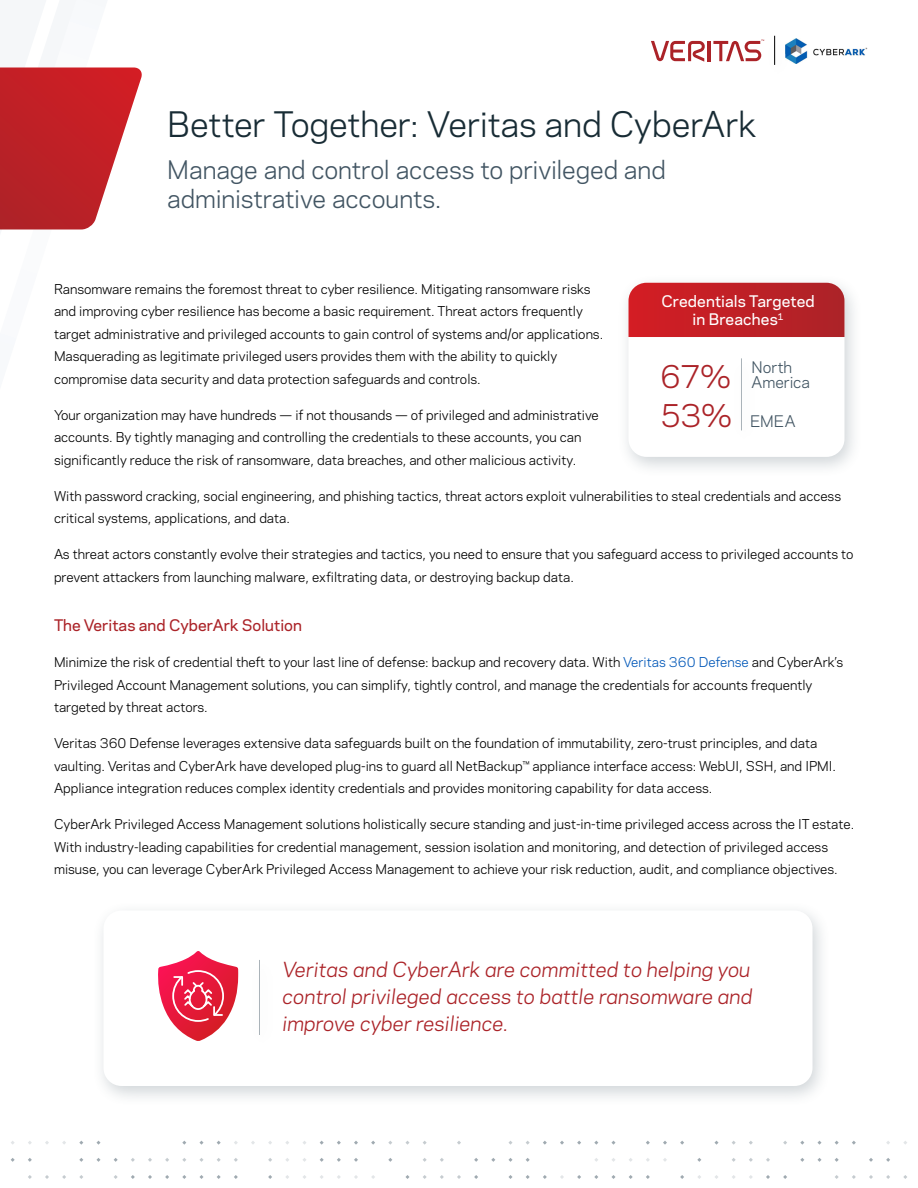
<style>
.page{position:relative;width:918px;height:1188px;background:#fff}
.page>*{position:absolute;margin:0;border:0;box-sizing:border-box;transform-origin:0 0}
.t1{font:33px "Polaris";letter-spacing:-.005em;color:#182c35}
.Call_Out_Box{font:30px "Polaris";color:#ab2328}
.t2{font:24px/28.8px "Polaris";letter-spacing:-.005em;color:#425563}
.Quote_Body{font:italic 19.5px/27px "Polaris";color:#ab2328;text-align:justify}
.Call_Out_Box-2{font:500 15px/18px "Polaris";letter-spacing:.005em;color:#fff;text-align:center}
.Paragraph_Title{font:500 15px "Polaris";color:#ab2328}
.Call_Out_Box-3{font:15px/15px "Polaris";color:#425563}
.Body_Copy{font:12.75px/22.5px "Polaris";color:#000}
.s1{color:#0057b8}
</style>
<div class="page">
<svg style="left:0;top:67px;width:142px;height:163px"></svg>
<svg style="left:783px;top:1175px;width:4px;height:4px"></svg>
<svg style="left:766px;top:1158px;width:4px;height:4px"></svg>
<svg style="left:766px;top:1175px;width:4px;height:4px"></svg>
<svg style="left:749px;top:1158px;width:4px;height:4px"></svg>
<svg style="left:714px;top:1141px;width:5px;height:4px"></svg>
<svg style="left:697px;top:1158px;width:4px;height:4px"></svg>
<svg style="left:680px;top:1141px;width:4px;height:4px"></svg>
<svg style="left:680px;top:1175px;width:4px;height:4px"></svg>
<svg style="left:663px;top:1141px;width:4px;height:4px"></svg>
<svg style="left:646px;top:1141px;width:4px;height:4px"></svg>
<svg style="left:646px;top:1175px;width:4px;height:4px"></svg>
<svg style="left:629px;top:1175px;width:4px;height:4px"></svg>
<svg style="left:611px;top:1141px;width:5px;height:4px"></svg>
<svg style="left:611px;top:1175px;width:5px;height:4px"></svg>
<svg style="left:594px;top:1175px;width:4px;height:4px"></svg>
<svg style="left:577px;top:1141px;width:4px;height:4px"></svg>
<svg style="left:577px;top:1175px;width:4px;height:4px"></svg>
<svg style="left:560px;top:1141px;width:4px;height:4px"></svg>
<svg style="left:560px;top:1175px;width:4px;height:4px"></svg>
<svg style="left:543px;top:1141px;width:4px;height:4px"></svg>
<svg style="left:543px;top:1175px;width:4px;height:4px"></svg>
<svg style="left:526px;top:1158px;width:4px;height:4px"></svg>
<svg style="left:526px;top:1175px;width:4px;height:4px"></svg>
<svg style="left:508px;top:1141px;width:5px;height:4px"></svg>
<svg style="left:508px;top:1158px;width:5px;height:4px"></svg>
<svg style="left:508px;top:1175px;width:5px;height:4px"></svg>
<svg style="left:491px;top:1158px;width:4px;height:4px"></svg>
<svg style="left:474px;top:1158px;width:4px;height:4px"></svg>
<svg style="left:474px;top:1175px;width:4px;height:4px"></svg>
<svg style="left:457px;top:1141px;width:4px;height:4px"></svg>
<svg style="left:457px;top:1175px;width:4px;height:4px"></svg>
<svg style="left:440px;top:1158px;width:4px;height:4px"></svg>
<svg style="left:440px;top:1175px;width:4px;height:4px"></svg>
<svg style="left:423px;top:1175px;width:4px;height:4px"></svg>
<svg style="left:405px;top:1141px;width:5px;height:4px"></svg>
<svg style="left:405px;top:1175px;width:5px;height:4px"></svg>
<svg style="left:388px;top:1158px;width:4px;height:4px"></svg>
<svg style="left:371px;top:1141px;width:4px;height:4px"></svg>
<svg style="left:354px;top:1141px;width:4px;height:4px"></svg>
<svg style="left:354px;top:1158px;width:4px;height:4px"></svg>
<svg style="left:354px;top:1175px;width:4px;height:4px"></svg>
<svg style="left:337px;top:1141px;width:4px;height:4px"></svg>
<svg style="left:337px;top:1158px;width:4px;height:4px"></svg>
<svg style="left:320px;top:1158px;width:4px;height:4px"></svg>
<svg style="left:268px;top:1158px;width:4px;height:4px"></svg>
<svg style="left:268px;top:1175px;width:4px;height:4px"></svg>
<svg style="left:234px;top:1158px;width:4px;height:4px"></svg>
<svg style="left:234px;top:1175px;width:4px;height:4px"></svg>
<svg style="left:217px;top:1175px;width:4px;height:4px"></svg>
<svg style="left:199px;top:1141px;width:5px;height:4px"></svg>
<svg style="left:199px;top:1158px;width:5px;height:4px"></svg>
<svg style="left:199px;top:1175px;width:5px;height:4px"></svg>
<svg style="left:182px;top:1175px;width:4px;height:4px"></svg>
<svg style="left:165px;top:1158px;width:4px;height:4px"></svg>
<svg style="left:165px;top:1175px;width:4px;height:4px"></svg>
<svg style="left:148px;top:1158px;width:4px;height:4px"></svg>
<svg style="left:148px;top:1175px;width:4px;height:4px"></svg>
<svg style="left:131px;top:1158px;width:4px;height:4px"></svg>
<svg style="left:131px;top:1175px;width:4px;height:4px"></svg>
<svg style="left:114px;top:1158px;width:4px;height:4px"></svg>
<svg style="left:114px;top:1175px;width:4px;height:4px"></svg>
<svg style="left:96px;top:1141px;width:5px;height:4px"></svg>
<svg style="left:96px;top:1158px;width:5px;height:4px"></svg>
<svg style="left:79px;top:1158px;width:4px;height:4px"></svg>
<svg style="left:79px;top:1175px;width:4px;height:4px"></svg>
<svg style="left:62px;top:1175px;width:4px;height:4px"></svg>
<svg style="left:45px;top:1175px;width:4px;height:4px"></svg>
<svg style="left:28px;top:1158px;width:4px;height:4px"></svg>
<svg style="left:28px;top:1175px;width:4px;height:4px"></svg>
<svg style="left:11px;top:1158px;width:4px;height:4px"></svg>
<svg style="left:903px;top:1175px;width:4px;height:4px"></svg>
<svg style="left:886px;top:1158px;width:4px;height:4px"></svg>
<svg style="left:886px;top:1175px;width:4px;height:4px"></svg>
<svg style="left:869px;top:1158px;width:4px;height:4px"></svg>
<svg style="left:869px;top:1175px;width:4px;height:4px"></svg>
<svg style="left:852px;top:1141px;width:4px;height:4px"></svg>
<svg style="left:852px;top:1175px;width:4px;height:4px"></svg>
<svg style="left:835px;top:1158px;width:4px;height:4px"></svg>
<svg style="left:835px;top:1175px;width:4px;height:4px"></svg>
<svg style="left:817px;top:1141px;width:5px;height:4px"></svg>
<svg style="left:817px;top:1158px;width:5px;height:4px"></svg>
<svg style="left:800px;top:1158px;width:4px;height:4px"></svg>
<hr style="left:708px;top:41px;width:3px;height:20px;background:#ab2328">
<svg style="left:651px;top:41px;width:54px;height:21px"></svg>
<svg style="left:713px;top:39px;width:49px;height:22px"></svg>
<img style="left:794px;top:38px;width:74px;height:25px">
<div style="left:762px;top:30px;width:32px;height:52px;background:#425563;opacity:.25"></div>
<svg style="left:774px;top:36px;width:1px;height:29px"></svg>
<div style="left:92px;top:901px;width:739px;height:206px;background:#425563;opacity:.25"></div>
<div style="left:104px;top:910px;width:709px;height:176px;background:#fff;border-radius:18px"></div>
<svg style="left:158px;top:951px;width:80px;height:90px"></svg>
<hr style="left:259px;top:960px;width:1px;height:75px;background:#aab3b9">
<div style="left:617px;top:273px;width:246px;height:205px;background:#425563;opacity:.25"></div>
<div style="left:628px;top:283px;width:216px;height:174px;background:#fff;border-radius:18px"></div>
<svg style="left:628px;top:283px;width:216px;height:54px;background:#c02329"></svg>
<hr style="left:741px;top:358px;width:1px;height:72px;background:#aab3b9">
<h1 class="t1" style="left:167px;top:99px;width:590px">Better Together: Veritas and CyberArk</h1>
<h3 class="t2" style="left:167px;top:154px;width:500px">Manage and control access to privileged and administrative accounts.</h3>
<p class="Body_Copy" style="left:54px;top:277px;width:551px">Ransomware remains the foremost threat to cyber resilience. Mitigating ransomware risks and improving cyber resilience has become a basic requirement. Threat actors frequently target administrative and privileged accounts to gain control of systems and/or applications.<br>Masquerading as legitimate privileged users provides them with the ability to quickly compromise data security and data protection safeguards and controls.</p>
<p class="Body_Copy" style="left:54px;top:403px;width:546px">Your organization may have hundreds — if not thousands — of privileged and administrative accounts. By tightly managing and controlling the credentials to these accounts, you can significantly reduce the risk of ransomware, data breaches, and other malicious activity.</p>
<p class="Body_Copy" style="left:54px;top:484px;width:789px">With password cracking, social engineering, and phishing tactics, threat actors exploit vulnerabilities to steal credentials and access critical systems, applications, and data.</p>
<p class="Body_Copy" style="left:54px;top:542px;width:801px">As threat actors constantly evolve their strategies and tactics, you need to ensure that you safeguard access to privileged accounts to prevent attackers from launching malware, exfiltrating data, or destroying backup data.</p>
<p class="Paragraph_Title" style="left:54px;top:614px;width:249px">The Veritas and CyberArk Solution</p>
<p class="Body_Copy" style="left:54px;top:650px;width:791px">Minimize the risk of credential theft to your last line of defense: backup and recovery data. With <span class="s1">Veritas 360 Defense</span> and CyberArk’s<br>Privileged Account Management solutions, you can simplify, tightly control, and manage the credentials for accounts frequently targeted by threat actors.</p>
<p class="Body_Copy" style="left:54px;top:731px;width:784px">Veritas 360 Defense leverages extensive data safeguards built on the foundation of immutability, zero-trust principles, and data vaulting. Veritas and CyberArk have developed plug-ins to guard all NetBackup™ appliance interface access: WebUI, SSH, and IPMI.<br>Appliance integration reduces complex identity credentials and provides monitoring capability for data access.</p>
<p class="Body_Copy" style="left:54px;top:812px;width:802px">CyberArk Privileged Access Management solutions holistically secure standing and just-in-time privileged access across the IT estate.<br>With industry-leading capabilities for credential management, session isolation and monitoring, and detection of privileged access misuse, you can leverage CyberArk Privileged Access Management to achieve your risk reduction, audit, and compliance objectives.</p>
<p class="Call_Out_Box-2" style="left:661px;top:292px;width:155px">Credentials Targeted in Breaches<sup>1</sup></p>
<p class="Call_Out_Box" style="left:660px;top:354px;width:73px">67%</p>
<p class="Call_Out_Box-3" style="left:752px;top:359px;width:60px">North<br>America</p>
<p class="Call_Out_Box" style="left:660px;top:393px;width:74px">53%</p>
<p class="Call_Out_Box-3" style="left:750px;top:413px;width:47px">EMEA</p>
<p class="Quote_Body" style="left:283px;top:955px;width:471px">Veritas and CyberArk are committed to helping you control privileged access to battle ransomware and improve cyber resilience.</p>
</div>
